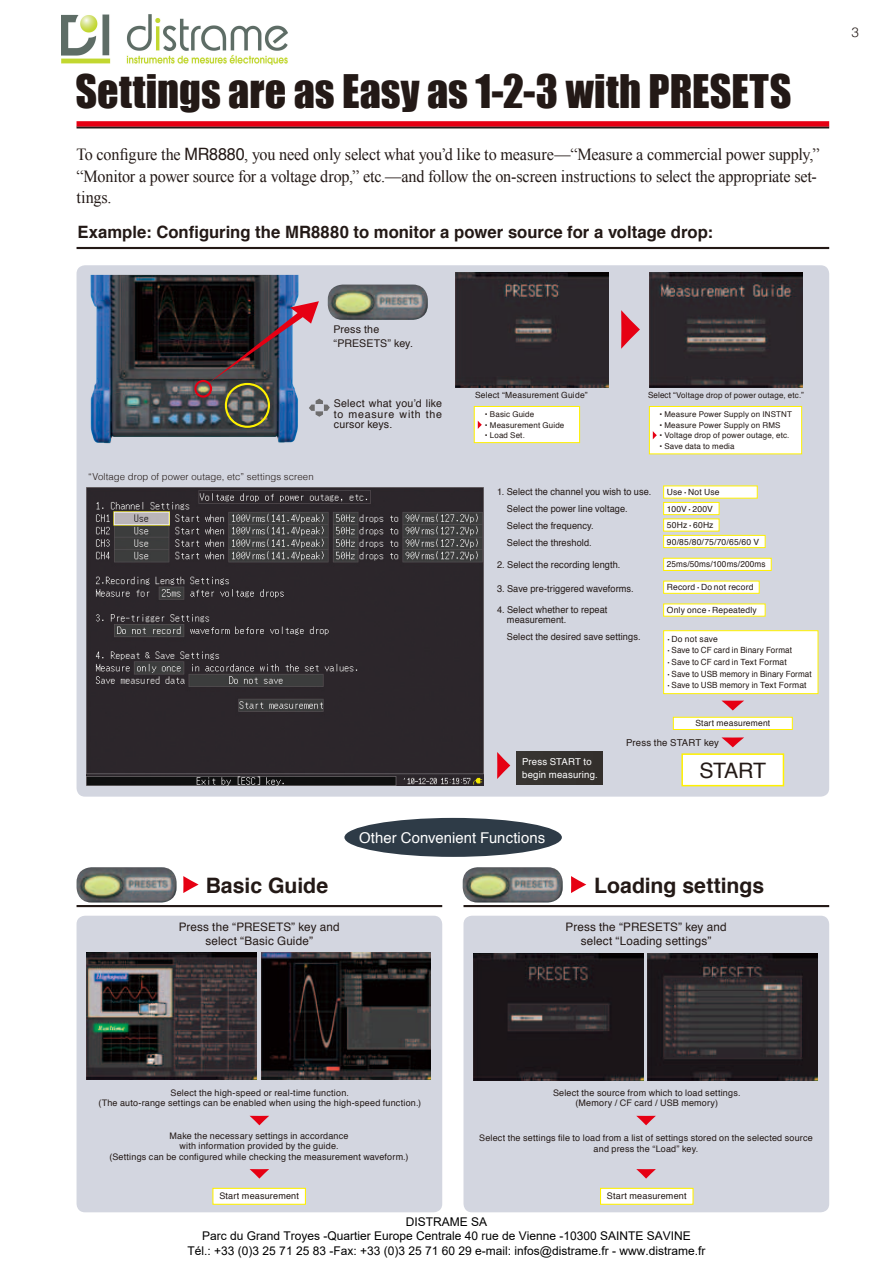
<style>
.page{position:relative;width:893px;height:1263px;background:#fff}
.page>*{position:absolute;margin:0;border:0;box-sizing:border-box;transform-origin:0 0}
.t1{font:42.45px "Impact";color:#231916}
.t2{font:700 21.3px "Helvetica";color:#231916}
.t3{font:21.3px "Helvetica";letter-spacing:-.02em;color:#231916}
.t4{font:16.95px/21.3px "Times New Roman";letter-spacing:-.01em;color:#231916;scale:.95 1}
.t5{font:700 16.95px "Helvetica";color:#231916}
.t6{font:14.85px "Helvetica";letter-spacing:.005em;color:#fff}
.t7{font:300 13.5px "Helvetica";color:#231916}
.t8{font:12px/14.4px "Arial";color:#000;text-align:center}
.t9{font:11.7px/13.8px "Helvetica";letter-spacing:.015em;color:#231916;text-align:center}
.t10{font:10.65px/10.5px "Helvetica";letter-spacing:.02em;color:#231916}
.t11{font:9.6px/17px "Helvetica";letter-spacing:.01em;color:#231916;scale:.96 1}
.t12{font:300 9.6px "Helvetica";letter-spacing:.01em;color:#231916}
.t13{font:9.6px/12.8px "Helvetica";letter-spacing:.015em;color:#fff}
.t14{font:9.6px "Helvetica";letter-spacing:.01em;color:#231916}
.t15{font:9px/10.5px "Helvetica";letter-spacing:.02em;color:#231916;text-align:center}
.t16{font:8.55px/16.5px "Helvetica";letter-spacing:.015em;color:#231916}
.t17{font:8.55px "Helvetica";letter-spacing:.015em;color:#231916;scale:.95 1}
.t18{font:8.55px "Helvetica";letter-spacing:.015em;color:#231916;scale:.96 1}
.t19{font:7.95px "Helvetica";letter-spacing:.02em;color:#231916}
.s1{font-family:"Helvetica"}
.s2{font-size:8.55px}
.s3{font-size:6.45px}
</style>
<div class="page">
<div style="left:77px;top:265px;width:752px;height:532px;background:#d3d6e0;border-radius:9px"></div>
<img style="left:90px;top:275px;width:209px;height:168px">
<div style="left:463px;top:916px;width:366px;height:296px;background:#d3d6e0;border-radius:9px"></div>
<div style="left:77px;top:916px;width:365px;height:296px;background:#d3d6e0;border-radius:9px"></div>
<div style="left:225px;top:383px;width:45px;height:45px;border:2px solid #fff100;border-radius:50%"></div>
<hr style="left:77px;top:126px;width:752px;height:2px;background:#231916">
<div style="left:77px;top:121px;width:752px;height:5px;background:#e60013"></div>
<div style="left:194px;top:380px;width:18px;height:18px;border:2px solid #e60013;border-radius:50%"></div>
<svg style="left:208px;top:301px;width:111px;height:82px"></svg>
<svg style="left:621px;top:310px;width:19px;height:39px"></svg>
<svg style="left:722px;top:701px;width:22px;height:9px"></svg>
<hr style="left:77px;top:247px;width:752px;height:2px;background:#231916">
<svg style="left:309px;top:399px;width:21px;height:18px"></svg>
<hr style="left:77px;top:905px;width:365px;height:2px;background:#231916">
<hr style="left:463px;top:905px;width:366px;height:2px;background:#231916">
<svg style="left:183px;top:876px;width:16px;height:17px"></svg>
<div style="left:344px;top:818px;width:218px;height:39px;background:#2e3b47;border-radius:50%"></div>
<svg style="left:571px;top:876px;width:15px;height:17px"></svg>
<div style="left:681px;top:753px;width:103px;height:33px;background:#fff;border:2px solid #fff100"></div>
<div style="left:212px;top:1188px;width:94px;height:17px;background:#fff;border:1px solid #fff100"></div>
<svg style="left:250px;top:1169px;width:19px;height:9px"></svg>
<svg style="left:250px;top:1116px;width:19px;height:9px"></svg>
<svg style="left:636px;top:1116px;width:20px;height:9px"></svg>
<svg style="left:636px;top:1169px;width:20px;height:9px"></svg>
<div style="left:649px;top:406px;width:153px;height:48px;background:#fff;border:1px solid #fff100"></div>
<svg style="left:653px;top:431px;width:4px;height:8px"></svg>
<div style="left:663px;top:486px;width:94px;height:12px;background:#fff"></div>
<div style="left:474px;top:406px;width:106px;height:37px;background:#fff;border:1px solid #fff100"></div>
<svg style="left:478px;top:421px;width:4px;height:8px"></svg>
<svg style="left:497px;top:752px;width:13px;height:27px"></svg>
<div style="left:673px;top:717px;width:120px;height:13px;background:#fff;border:1px solid #fff100"></div>
<svg style="left:721px;top:737px;width:23px;height:10px"></svg>
<div style="left:600px;top:1188px;width:93px;height:17px;background:#fff;border:1px solid #fff100"></div>
<div style="left:663px;top:502px;width:56px;height:13px;background:#fff;border:1px solid #fff100"></div>
<div style="left:663px;top:519px;width:56px;height:12px;background:#fff"></div>
<div style="left:663px;top:535px;width:102px;height:13px;background:#fff;border:1px solid #fff100"></div>
<div style="left:663px;top:558px;width:108px;height:13px;background:#fff;border:1px solid #fff100"></div>
<div style="left:663px;top:581px;width:96px;height:13px;background:#fff;border:1px solid #fff100"></div>
<div style="left:663px;top:604px;width:102px;height:12px;background:#fff"></div>
<div style="left:663px;top:630px;width:155px;height:64px;background:#fff;border:1px solid #fff100"></div>
<div style="left:517px;top:752px;width:85px;height:32px;background:#35322f"></div>
<img style="left:261px;top:952px;width:170px;height:128px">
<img style="left:328px;top:285px;width:100px;height:35px">
<img style="left:77px;top:867px;width:100px;height:35px">
<img style="left:463px;top:867px;width:100px;height:35px">
<img style="left:455px;top:272px;width:153px;height:115px">
<img style="left:649px;top:272px;width:153px;height:115px">
<img style="left:86px;top:487px;width:397px;height:298px">
<img style="left:87px;top:952px;width:169px;height:128px">
<img style="left:474px;top:953px;width:169px;height:128px">
<img style="left:648px;top:953px;width:170px;height:128px">
<img style="left:62px;top:14px;width:226px;height:50px">
<h1 class="t1" style="left:75px;top:59px;width:717px">Settings are as Easy as 1-2-3 with PRESETS</h1>
<p class="t4" style="left:77px;top:144px;width:784px">To configure the <span class="s1">MR8880</span>, you need only select what you’d like to measure—“Measure a commercial power supply,” “Monitor a power source for a voltage drop,” etc.—and follow the on-screen instructions to select the appropriate set&shy;tings.</p>
<h3 class="t5" style="left:78px;top:219px;width:637px">Example: Configuring the MR8880 to monitor a power source for a voltage drop:</h3>
<h3 class="t7" style="left:851px;top:21px;width:9px">3</h3>
<p class="t12" style="left:88px;top:468px;width:227px">“Voltage drop of power outage, etc” settings screen</p>
<p class="t10" style="left:333px;top:323px;width:81px;line-height:13.8px">Press the “PRESETS” key.</p>
<p class="t10" style="left:334px;top:399px;width:110px;text-align:justify">Select what you’d like to measure with the cursor keys.</p>
<p class="t16" style="left:475px;top:387px;width:114px">Select “Measurement Guide”</p>
<p class="t19" style="left:648px;top:389px;width:157px"><span class="s2">Select “</span>Voltage drop of power outage, etc.<span class="s2">”</span></p>
<p class="t19" style="left:485px;top:408px;width:51px">• Basic Guide</p>
<p class="t19" style="left:485px;top:419px;width:81px">• Measurement Guide</p>
<p class="t19" style="left:485px;top:429px;width:42px">• Load Set.</p>
<p class="t19" style="left:659px;top:408px;width:134px">• Measure Power Supply on INSTNT</p>
<p class="t19" style="left:659px;top:419px;width:123px">• Measure Power Supply on RMS</p>
<p class="t19" style="left:659px;top:429px;width:132px">• Voltage drop of power outage, etc.</p>
<p class="t19" style="left:659px;top:440px;width:77px">• Save data to media</p>
<p class="t11" style="left:507px;top:483px;width:152px;text-indent:-10px">1. Select the channel you wish to use.<br>Select the power line voltage.<br>Select the frequency.<br>Select the threshold.</p>
<p class="t11" style="left:497px;top:557px;width:130px">2. Select the recording length.</p>
<p class="t11" style="left:497px;top:580px;width:144px">3. Save pre-triggered waveforms.</p>
<p class="t11" style="left:507px;top:604px;width:106px;line-height:10.6px;text-indent:-10px">4. Select whether to repeat measurement.</p>
<p class="t11" style="left:507px;top:629px;width:141px">Select the desired save settings.</p>
<p class="t16" style="left:667px;top:484px;width:54px">Use <span class="s3">•</span> Not Use</p>
<p class="t16" style="left:667px;top:501px;width:94px">100V <span class="s3">•</span> 200V<br>50Hz <span class="s3">•</span> 60Hz<br>90/85/80/75/70/65/60 V</p>
<p class="t18" style="left:667px;top:558px;width:104px">25ms/50ms/100ms/200ms</p>
<p class="t16" style="left:667px;top:579px;width:88px">Record <span class="s3">•</span> Do not record</p>
<p class="t16" style="left:667px;top:602px;width:91px">Only once <span class="s3">•</span> Repeatedly</p>
<p class="t16" style="left:668px;top:630px;width:52px"><span class="s3">•</span> Do not save</p>
<p class="t17" style="left:668px;top:644px;width:132px"><span class="s3">•</span> Save to CF card in Binary Format</p>
<p class="t17" style="left:668px;top:655px;width:127px"><span class="s3">•</span> Save to CF card in Text Format</p>
<p class="t17" style="left:668px;top:667px;width:153px"><span class="s3">•</span> Save to USB memory in Binary Format</p>
<p class="t17" style="left:668px;top:679px;width:148px"><span class="s3">•</span> Save to USB memory in Text Format</p>
<p class="t16" style="left:695px;top:715px;width:76px">Start measurement</p>
<p class="t13" style="left:522px;top:755px;width:77px">Press START to begin measuring.</p>
<p class="t14" style="left:626px;top:735px;width:94px">Press the START key</p>
<h2 class="t3" style="left:699px;top:754px;width:68px">START</h2>
<h3 class="t6" style="left:359px;top:826px;width:188px">Other Convenient Functions</h3>
<h2 class="t2" style="left:206px;top:868px;width:124px">Basic Guide</h2>
<h2 class="t2" style="left:594px;top:868px;width:171px">Loading settings</h2>
<p class="t9" style="left:179px;top:921px;width:162px">Press the “PRESETS” key and select “Basic Guide”</p>
<p class="t9" style="left:566px;top:921px;width:162px">Press the “PRESETS” key and select “Loading settings”</p>
<p class="t15" style="left:98px;top:1087px;width:324px">Select the high-speed or real-time function.<br>(The auto-range settings can be enabled when using the high-speed function.)</p>
<p class="t15" style="left:110px;top:1130px;width:300px">Make the necessary settings in accordance<br>with information provided by the guide.<br>(Settings can be configured while checking the measurement waveform.)</p>
<p class="t15" style="left:553px;top:1087px;width:189px">Select the source from which to load settings. (Memory / CF card / USB memory)</p>
<p class="t15" style="left:479px;top:1133px;width:335px">Select the settings file to load from a list of settings stored on the selected source and press the “Load” key.</p>
<p class="t15" style="left:219px;top:1191px;width:81px">Start measurement</p>
<p class="t15" style="left:607px;top:1191px;width:81px">Start measurement</p>
<h3 class="t8" style="left:188px;top:1214px;width:519px">DISTRAME SA<br>Parc du Grand Troyes -Quartier Europe Centrale 40 rue de Vienne -10300 SAINTE SAVINE<br>Tél.: +33 (0)3 25 71 25 83 -Fax: +33 (0)3 25 71 60 29 e-mail: infos@distrame.fr - www.distrame.fr</h3>
</div>
